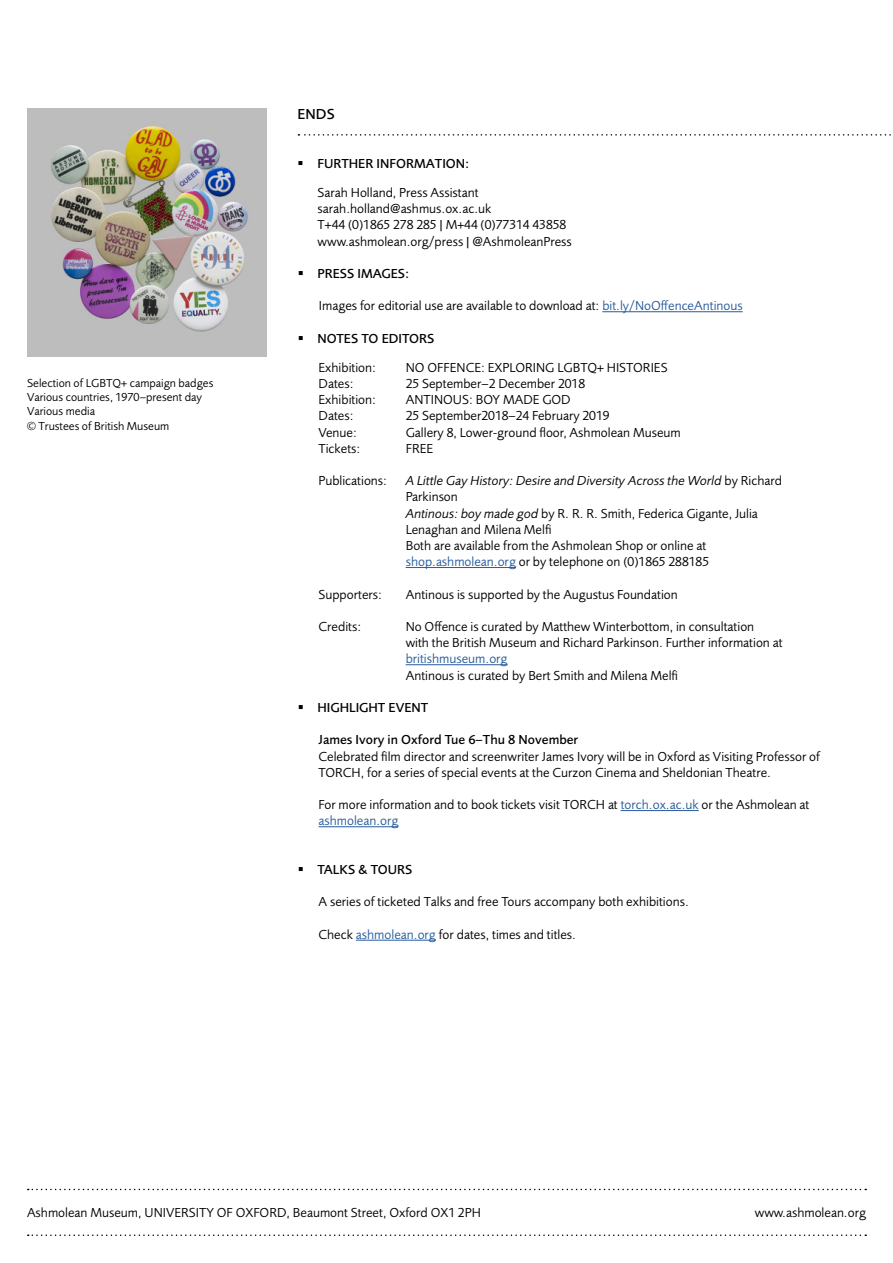
<style>
.page{position:relative;width:893px;height:1263px;background:#fff}
.page>*{position:absolute;margin:0;border:0;box-sizing:border-box;transform-origin:0 0}
.t1{font:500 15px "Foundry Sans OT2";color:#000}
.t2{font:13.5px/16.2px "Foundry Sans OT2";color:#000}
.t3{font:500 13.5px/29px "Foundry Sans OT2";color:#000}
.t4{font:13.5px "Foundry Sans OT2";color:#275b9b}
.t5{font:12px/14.4px "Foundry Sans OT2";color:#000}
.s1{font-weight:500}
.s2{color:#275b9b}
.s3{font-weight:400}
.s4{font-style:italic}
</style>
<div class="page">
<svg style="left:28px;top:1189px;width:838px;height:1px"></svg>
<svg style="left:28px;top:1234px;width:838px;height:2px"></svg>
<hr style="left:602px;top:311px;width:141px;height:1px;background:#275b9b">
<hr style="left:406px;top:567px;width:110px;height:1px;background:#275b9b">
<hr style="left:406px;top:664px;width:101px;height:1px;background:#275b9b">
<hr style="left:621px;top:810px;width:78px;height:1px;background:#275b9b">
<hr style="left:318px;top:826px;width:80px;height:1px;background:#275b9b">
<hr style="left:356px;top:940px;width:80px;height:1px;background:#275b9b">
<svg style="left:298px;top:134px;width:593px;height:2px"></svg>
<img style="left:27px;top:108px;width:239px;height:248px">
<p class="t5" style="left:27px;top:375px;width:188px">Selection of LGBTQ+ campaign badges<br>Various countries, 1970–present day<br>Various media<br>© Trustees of British Museum</p>
<p class="t1" style="left:298px;top:103px;width:39px">ENDS</p>
<p class="t2" style="left:318px;top:148px;width:162px;line-height:29px;text-indent:-20px">▪ <span class="s1">FURTHER INFORMATION:<br></span>Sarah Holland, Press Assistant</p>
<p class="t2" style="left:318px;top:200px;width:256px">sarah.holland@ashmus.ox.ac.uk<br>T+44 (0)1865 278 285 | M+44 (0)77314 43858 www.ashmolean.org/press | @AshmoleanPress</p>
<p class="t3" style="left:298px;top:258px;width:113px">▪ PRESS IMAGES:</p>
<p class="t2" style="left:319px;top:297px;width:425px">Images for editorial use are available to download at: <span class="s2">bit.ly/NoOffenceAntinous</span></p>
<p class="t3" style="left:319px;top:323px;width:117px;text-indent:-21px">▪ NOTES TO EDITORS<br><span class="s3">Exhibition:</span></p>
<p class="t2" style="left:406px;top:358px;width:263px">NO OFFENCE: EXPLORING LGBTQ+ HISTORIES</p>
<p class="t2" style="left:319px;top:374px;width:37px">Dates:</p>
<p class="t2" style="left:406px;top:374px;width:181px">25 September–2 December 2018</p>
<p class="t2" style="left:319px;top:391px;width:59px">Exhibition:</p>
<p class="t2" style="left:406px;top:391px;width:166px">ANTINOUS: BOY MADE GOD</p>
<p class="t2" style="left:319px;top:407px;width:37px">Dates:</p>
<p class="t2" style="left:406px;top:407px;width:205px">25 September2018–24 February 2019</p>
<p class="t2" style="left:319px;top:423px;width:40px">Venue:</p>
<p class="t2" style="left:406px;top:423px;width:277px">Gallery 8, Lower-ground floor, Ashmolean Museum</p>
<p class="t2" style="left:319px;top:439px;width:43px">Tickets:</p>
<p class="t2" style="left:406px;top:439px;width:29px">FREE</p>
<p class="t2" style="left:319px;top:472px;width:70px">Publications:</p>
<p class="t2" style="left:406px;top:472px;width:378px"><span class="s4">A Little Gay History: Desire and Diversity Across the World</span> by Richard Parkinson<br><span class="s4">Antinous: boy made god</span> by R. R. R. Smith, Federica Gigante, Julia Lenaghan and Milena Melfi<br>Both are available from the Ashmolean Shop or online at <span class="s2">shop.ashmolean.org</span> or by telephone on (0)1865 288185</p>
<p class="t2" style="left:319px;top:585px;width:65px">Supporters:</p>
<p class="t2" style="left:406px;top:585px;width:274px">Antinous is supported by the Augustus Foundation</p>
<p class="t2" style="left:319px;top:617px;width:44px">Credits:</p>
<p class="t2" style="left:406px;top:617px;width:378px">No Offence is curated by Matthew Winterbottom, in consultation<br>with the British Museum and Richard Parkinson. Further information at</p>
<p class="t4" style="left:406px;top:649px;width:103px">britishmuseum.org</p>
<p class="t2" style="left:406px;top:666px;width:274px">Antinous is curated by Bert Smith and Milena Melfi</p>
<p class="t3" style="left:298px;top:692px;width:132px">▪ HIGHLIGHT EVENT</p>
<p class="t3" style="left:319px;top:724px;width:261px">James Ivory in Oxford Tue 6–Thu 8 November</p>
<p class="t2" style="left:319px;top:747px;width:503px">Celebrated film director and screenwriter James Ivory will be in Oxford as Visiting Professor of<br>TORCH, for a series of special events at the Curzon Cinema and Sheldonian Theatre.</p>
<p class="t2" style="left:319px;top:796px;width:492px">For more information and to book tickets visit TORCH at <span class="s2">torch.ox.ac.uk</span> or the Ashmolean at <span class="s2">ashmolean.org</span></p>
<p class="t3" style="left:298px;top:854px;width:116px">▪ TALKS &amp; TOURS</p>
<p class="t2" style="left:319px;top:893px;width:372px">A series of ticketed Talks and free Tours accompany both exhibitions.</p>
<p class="t2" style="left:319px;top:925px;width:259px">Check <span class="s2">ashmolean.org</span> for dates, times and titles.</p>
<p class="t2" style="left:27px;top:1204px;width:455px">Ashmolean Museum, UNIVERSITY OF OXFORD, Beaumont Street, Oxford OX1 2PH</p>
<p class="t2" style="left:755px;top:1204px;width:113px">www.ashmolean.org</p>
</div>
